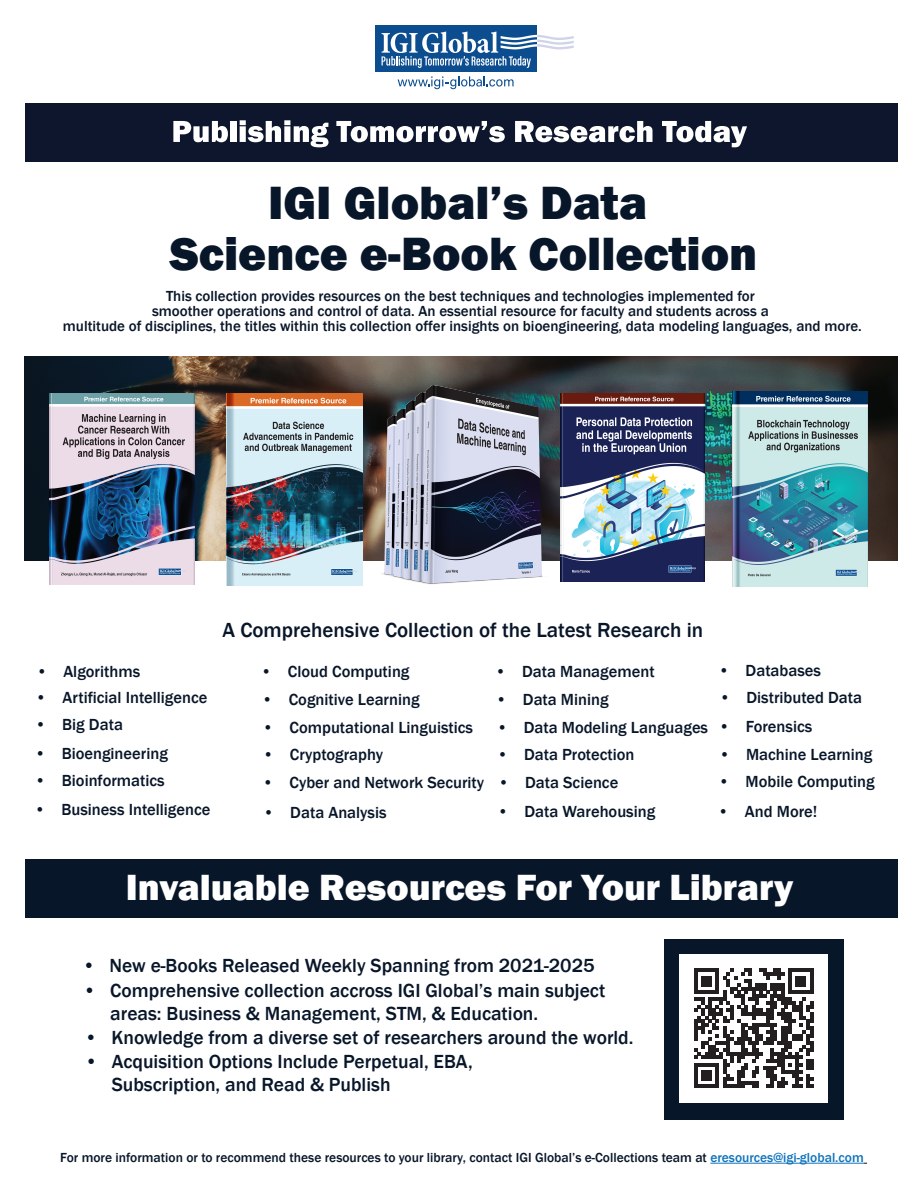
<style>
.page{position:relative;width:918px;height:1188px;background:#fff}
.page>*{position:absolute;margin:0;border:0;box-sizing:border-box;transform-origin:0 0}
.t1{font:800 48px/51.6px "Franklin Gothic";color:#081629;text-align:center}
.t2{font:800 37.5px "Franklin Gothic";color:#fff}
.t3{font:500 21px "Franklin Gothic";color:#081629}
.t4{font:500 19.5px/23.4px "Franklin Gothic";color:#081629}
.t5{font:500 16.5px "Franklin Gothic";color:#081629}
.t6{font:500 15px/15px "Franklin Gothic";color:#081629;text-align:center}
.t7{font:500 13.5px "Franklin Gothic";color:#081629}
.s1{color:#1074bc}
</style>
<div class="page">
<div style="left:25px;top:859px;width:873px;height:59px;background:#081629"></div>
<div style="left:25px;top:103px;width:873px;height:58px;background:#0d162d"></div>
<svg style="left:173px;top:121px;width:55px;height:21px"></svg>
<div style="left:230px;top:121px;width:6px;height:21px;background:#fff"></div>
<svg style="left:240px;top:120px;width:89px;height:27px"></svg>
<svg style="left:336px;top:121px;width:169px;height:21px"></svg>
<svg style="left:515px;top:121px;width:138px;height:21px"></svg>
<svg style="left:662px;top:121px;width:85px;height:26px"></svg>
<div style="left:664px;top:939px;width:180px;height:180px;background:#081629"></div>
<div style="left:375px;top:25px;width:162px;height:47px;background:#0c4d90"></div>
<svg style="left:382px;top:32px;width:192px;height:36px"></svg>
<svg style="left:398px;top:76px;width:116px;height:13px"></svg>
<hr style="left:710px;top:1163px;width:154px;height:1px;background:#1074bc">
<img style="left:25px;top:357px;width:872px;height:204px">
<img style="left:50px;top:393px;width:145px;height:192px">
<img style="left:227px;top:393px;width:136px;height:192px">
<img style="left:379px;top:386px;width:173px;height:198px">
<img style="left:561px;top:393px;width:143px;height:189px">
<img style="left:732px;top:392px;width:136px;height:194px">
<div style="left:679px;top:954px;width:149px;height:149px;background:#fff"></div>
<svg style="left:694px;top:969px;width:119px;height:119px"></svg>
<h1 class="t1" style="left:170px;top:177px;width:589px">IGI Global’s Data<br>Science e-Book Collection</h1>
<p class="t6" style="left:63px;top:289px;width:800px">This collection provides resources on the best techniques and technologies implemented for<br>smoother operations and control of data. An essential resource for faculty and students across a<br>multitude of disciplines, the titles within this collection offer insights on bioengineering, data modeling languages, and more.</p>
<p class="t5" style="left:36px;top:661px;width:105px">• Algorithms</p>
<p class="t5" style="left:36px;top:687px;width:173px">• Artificial Intelligence</p>
<p class="t5" style="left:35px;top:714px;width:89px">• Big Data</p>
<p class="t5" style="left:35px;top:744px;width:135px">• Bioengineering</p>
<p class="t5" style="left:35px;top:770px;width:131px">• Bioinformatics</p>
<p class="t5" style="left:35px;top:799px;width:177px">• Business Intelligence</p>
<p class="t3" style="left:222px;top:617px;width:482px">A Comprehensive Collection of the Latest Research in</p>
<p class="t5" style="left:261px;top:661px;width:150px">• Cloud Computing</p>
<p class="t5" style="left:262px;top:689px;width:159px">• Cognitive Learning</p>
<p class="t5" style="left:263px;top:718px;width:212px">• Computational Linguistics</p>
<p class="t5" style="left:263px;top:745px;width:122px">• Cryptography</p>
<p class="t5" style="left:263px;top:772px;width:223px">• Cyber and Network Security</p>
<p class="t5" style="left:263px;top:802px;width:125px">• Data Analysis</p>
<p class="t5" style="left:495px;top:661px;width:161px">• Data Management</p>
<p class="t5" style="left:496px;top:689px;width:114px">• Data Mining</p>
<p class="t5" style="left:497px;top:718px;width:213px">• Data Modeling Languages</p>
<p class="t5" style="left:497px;top:744px;width:139px">• Data Protection</p>
<p class="t5" style="left:498px;top:772px;width:122px">• Data Science</p>
<p class="t5" style="left:497px;top:801px;width:159px">• Data Warehousing</p>
<p class="t5" style="left:719px;top:660px;width:104px">• Databases</p>
<p class="t5" style="left:719px;top:688px;width:144px">• Distributed Data</p>
<p class="t5" style="left:719px;top:716px;width:95px">• Forensics</p>
<p class="t5" style="left:719px;top:744px;width:155px">• Machine Learning</p>
<p class="t5" style="left:719px;top:771px;width:157px">• Mobile Computing</p>
<p class="t5" style="left:718px;top:801px;width:101px">• And More!</p>
<h2 class="t2" style="left:126px;top:863px;width:669px">Invaluable Resources For Your Library</h2>
<p class="t4" style="left:83px;top:954px;width:514px">• New e-Books Released Weekly Spanning from 2021-2025</p>
<p class="t4" style="left:110px;top:979px;width:496px;text-indent:-27px">• Comprehensive collection accross IGI Global’s main subject areas: Business &amp; Management, STM, &amp; Education.</p>
<p class="t4" style="left:84px;top:1026px;width:551px">• Knowledge from a diverse set of researchers around the world.</p>
<p class="t4" style="left:112px;top:1050px;width:362px;text-indent:-27px">• Acquisition Options Include Perpetual, EBA,<br>Subscription, and Read &amp; Publish</p>
<p class="t7" style="left:60px;top:1149px;width:805px">For more information or to recommend these resources to your library, contact IGI Global’s e-Collections team at <span class="s1">eresources@igi-global.com</span></p>
</div>
